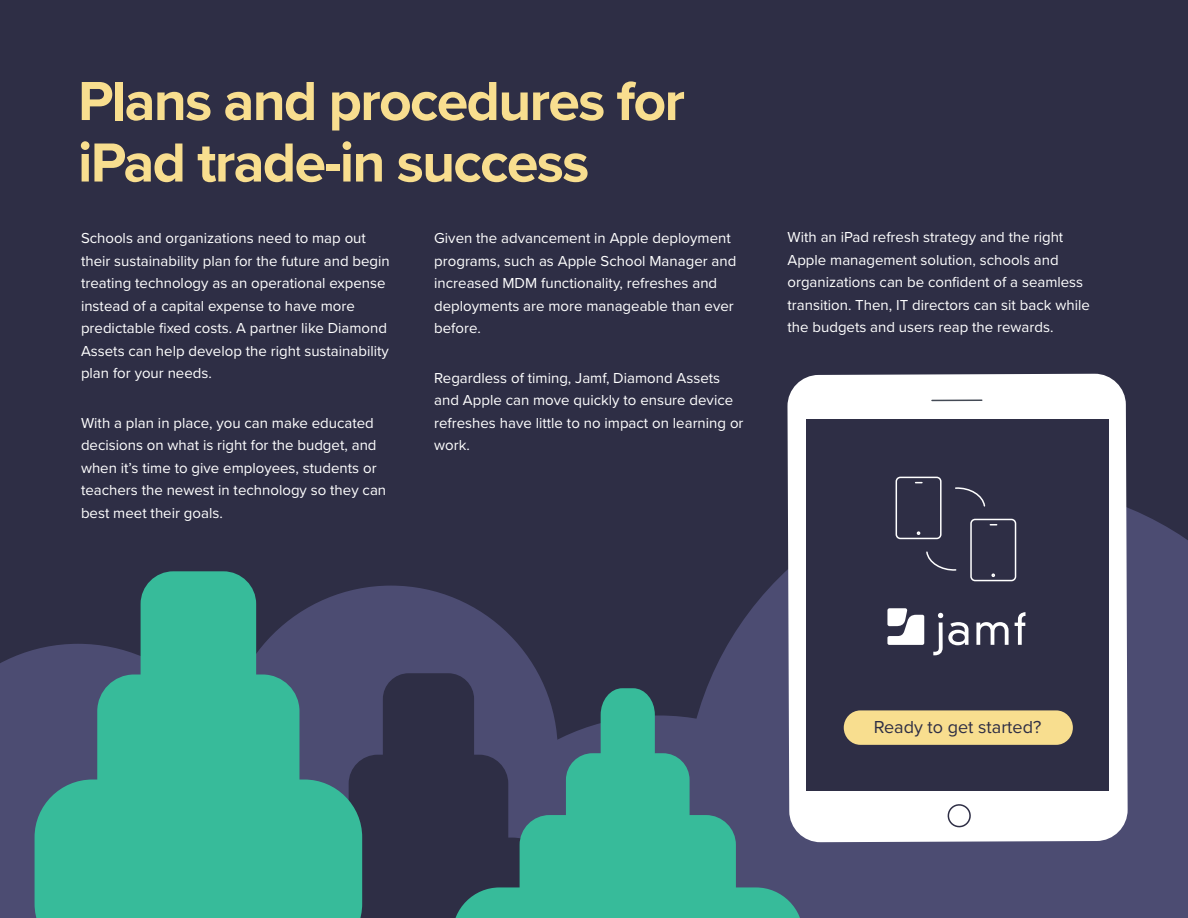
<style>
.page{position:relative;width:1188px;height:918px;background:#2e2e45}
.page>*{position:absolute;margin:0;border:0;box-sizing:border-box;transform-origin:0 0}
.t1{font:700 57px/61.5px "Proxima Nova";letter-spacing:-.03em;color:#f8de8f}
.t2{font:18px "Proxima Nova";color:#2e2e45}
.t3{font:15px/22.5px "Proxima Nova";color:#fff}
</style>
<div class="page">
<svg style="left:707px;top:508px;width:481px;height:410px;fill:#4c4c72"></svg>
<div style="left:803px;top:842px;width:81px;height:76px;background:#4c4c72"></div>
<div style="left:0;top:644px;width:141px;height:274px;background:#4c4c72"></div>
<div style="left:224px;top:586px;width:334px;height:332px;background:#4c4c72;border-radius:50%"></div>
<div style="left:787px;top:374px;width:341px;height:468px;background:#fff"></div>
<hr style="left:932px;top:399px;width:50px;height:2px;background:#444a55">
<svg style="left:947px;top:803px;width:24px;height:25px"></svg>
<div style="left:806px;top:419px;width:303px;height:372px;background:#2e2e45"></div>
<svg style="left:895px;top:476px;width:122px;height:106px"></svg>
<div style="left:844px;top:710px;width:229px;height:35px;background:#f8de8f;border-radius:17px"></div>
<div style="left:383px;top:673px;width:91px;height:163px;background:#2e2e45;border-radius:26px"></div>
<svg style="left:299px;top:688px;width:504px;height:230px"></svg>
<div style="left:35px;top:780px;width:327px;height:138px;background:#37bb9a"></div>
<div style="left:97px;top:675px;width:202px;height:181px;background:#37bb9a;border-radius:37px"></div>
<div style="left:141px;top:571px;width:115px;height:207px;background:#37bb9a;border-radius:33px"></div>
<svg style="left:976px;top:622px;width:33px;height:23px"></svg>
<svg style="left:1015px;top:612px;width:10px;height:33px"></svg>
<svg style="left:933px;top:613px;width:35px;height:42px"></svg>
<svg style="left:887px;top:608px;width:37px;height:37px"></svg>
<h1 class="t1" style="left:78px;top:69px;width:608px">Plans and procedures for iPad trade-in success</h1>
<p class="t3" style="left:81px;top:226px;width:310px">Schools and organizations need to map out their sustainability plan for the future and begin treating technology as an operational expense instead of a capital expense to have more predictable fixed costs. A partner like Diamond Assets can help develop the right sustainability plan for your needs.</p>
<p class="t3" style="left:81px;top:411px;width:307px">With a plan in place, you can make educated decisions on what is right for the budget, and when it’s time to give employees, students or teachers the newest in technology so they can best meet their goals.</p>
<p class="t3" style="left:434px;top:226px;width:304px">Given the advancement in Apple deployment programs, such as Apple School Manager and increased MDM functionality, refreshes and deployments are more manageable than ever before.</p>
<p class="t3" style="left:434px;top:366px;width:311px">Regardless of timing, Jamf, Diamond Assets and Apple can move quickly to ensure device refreshes have little to no impact on learning or work.</p>
<p class="t3" style="left:788px;top:226px;width:304px">With an iPad refresh strategy and the right Apple management solution, schools and organizations can be confident of a seamless transition. Then, IT directors can sit back while the budgets and users reap the rewards.</p>
<p class="t2" style="left:874px;top:714px;width:169px">Ready to get started?</p>
</div>
